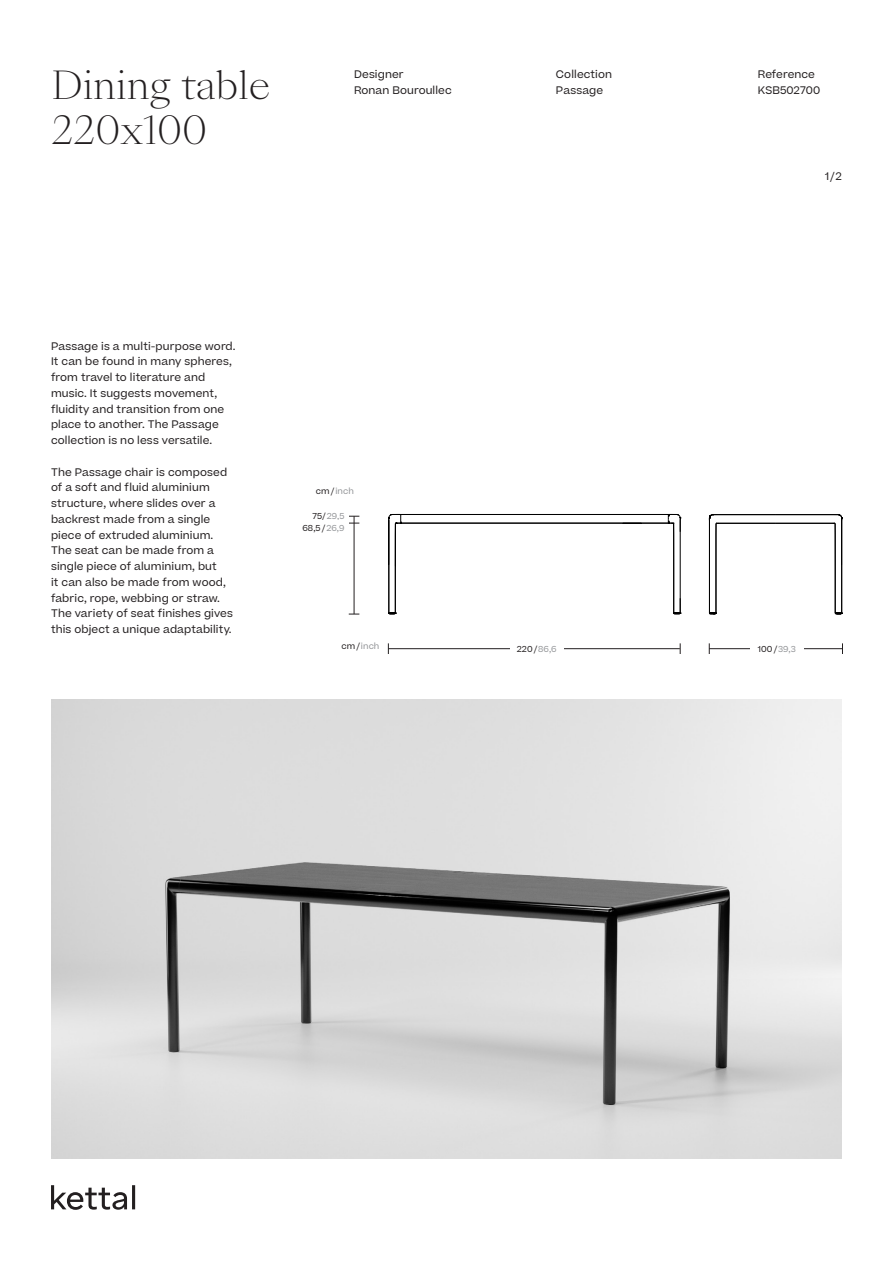
<style>
.page{position:relative;width:893px;height:1263px;background:#fff}
.page>*{position:absolute;margin:0;border:0;box-sizing:border-box;transform-origin:0 0}
.t1{font:300 37.5px "Sang Bleu Kingdom";color:#231f20}
.t2{font:10.5px/15.8px "Beatrice";letter-spacing:.01em;color:#231f20}
.Beatrice_5_5{font:8.25px "Beatrice";letter-spacing:.01em;color:#231f20}
.Beatrice_5_5-2{font:8.25px "Beatrice";letter-spacing:.01em;color:#939598}
.s1{color:#231f20}
.s2{color:#939598}
</style>
<div class="page">
<hr style="left:388px;top:648px;width:292px;height:1px;background:#231f20">
<hr style="left:709px;top:648px;width:133px;height:1px;background:#231f20">
<hr style="left:354px;top:516px;width:1px;height:98px;background:#231f20">
<div style="left:510px;top:641px;width:53px;height:15px;background:#fff"></div>
<div style="left:750px;top:641px;width:54px;height:15px;background:#fff"></div>
<svg style="left:51px;top:1185px;width:84px;height:25px"></svg>
<img style="left:51px;top:699px;width:791px;height:460px">
<hr style="left:388px;top:565px;width:1px;height:33px;background:#000">
<hr style="left:395px;top:566px;width:1px;height:33px;background:#000">
<hr style="left:388px;top:532px;width:1px;height:33px;background:#000">
<hr style="left:395px;top:534px;width:1px;height:32px;background:#000">
<hr style="left:680px;top:565px;width:1px;height:33px;background:#000">
<hr style="left:673px;top:566px;width:1px;height:33px;background:#000">
<hr style="left:680px;top:532px;width:1px;height:33px;background:#000">
<hr style="left:673px;top:534px;width:1px;height:32px;background:#000">
<hr style="left:534px;top:523px;width:63px;height:1px;background:#000">
<hr style="left:472px;top:523px;width:62px;height:1px;background:#000">
<svg style="left:388px;top:598px;width:8px;height:16px"></svg>
<svg style="left:673px;top:598px;width:8px;height:16px"></svg>
<svg style="left:597px;top:514px;width:84px;height:20px"></svg>
<hr style="left:534px;top:514px;width:143px;height:1px;background:#000">
<svg style="left:388px;top:514px;width:84px;height:20px"></svg>
<hr style="left:392px;top:514px;width:142px;height:1px;background:#000">
<hr style="left:716px;top:566px;width:1px;height:33px;background:#000">
<hr style="left:709px;top:565px;width:1px;height:33px;background:#000">
<hr style="left:716px;top:534px;width:1px;height:32px;background:#000">
<hr style="left:733px;top:523px;width:43px;height:1px;background:#000">
<hr style="left:709px;top:532px;width:1px;height:33px;background:#000">
<hr style="left:835px;top:566px;width:1px;height:33px;background:#000">
<hr style="left:841px;top:565px;width:1px;height:33px;background:#000">
<hr style="left:835px;top:534px;width:1px;height:32px;background:#000">
<hr style="left:776px;top:523px;width:42px;height:1px;background:#000">
<hr style="left:841px;top:532px;width:1px;height:33px;background:#000">
<svg style="left:709px;top:598px;width:8px;height:17px"></svg>
<svg style="left:835px;top:598px;width:8px;height:17px"></svg>
<svg style="left:709px;top:514px;width:24px;height:20px"></svg>
<svg style="left:818px;top:514px;width:25px;height:20px"></svg>
<hr style="left:713px;top:514px;width:125px;height:1px;background:#000">
<p class="t1" style="left:51px;top:59px;width:221px">Dining table</p>
<p class="t1" style="left:51px;top:104px;width:158px">220x100</p>
<p class="t2" style="left:354px;top:66px;width:51px">Designer</p>
<p class="t2" style="left:354px;top:82px;width:99px">Ronan Bouroullec</p>
<p class="t2" style="left:51px;top:338px;width:186px">Passage is a multi-purpose word.</p>
<p class="t2" style="left:51px;top:353px;width:182px">It can be found in many spheres, from travel to literature and music. It suggests movement, fluidity and transition from one place to another. The Passage collection is no less versatile.</p>
<p class="t2" style="left:51px;top:464px;width:178px">The Passage chair is composed of a soft and fluid aluminium structure, where slides over a backrest made from a single piece of extruded aluminium.</p>
<p class="t2" style="left:51px;top:542px;width:177px">The seat can be made from a single piece of aluminium, but it can also be made from wood, fabric, rope, webbing or straw.</p>
<p class="t2" style="left:51px;top:605px;width:184px">The variety of seat finishes gives this object a unique adaptability.</p>
<p class="Beatrice_5_5-2" style="left:316px;top:485px;width:39px"><span class="s1">cm/</span> inch</p>
<p class="Beatrice_5_5-2" style="left:312px;top:510px;width:34px"><span class="s1">75/</span>29,5</p>
<p class="Beatrice_5_5" style="left:302px;top:522px;width:44px">68,5/<span class="s2">26,9</span></p>
<p class="Beatrice_5_5-2" style="left:341px;top:640px;width:39px"><span class="s1">cm/</span> inch</p>
<p class="t2" style="left:556px;top:66px;width:58px">Collection</p>
<p class="t2" style="left:556px;top:82px;width:49px">Passage</p>
<p class="t2" style="left:758px;top:66px;width:59px">Reference</p>
<p class="t2" style="left:758px;top:82px;width:64px">KSB502700</p>
<p class="t2" style="left:825px;top:168px;width:18px">1/2</p>
<p class="Beatrice_5_5" style="left:517px;top:643px;width:41px">220/<span class="s2">86,6</span></p>
<p class="Beatrice_5_5" style="left:758px;top:643px;width:40px">100/<span class="s2">39,3</span></p>
</div>
